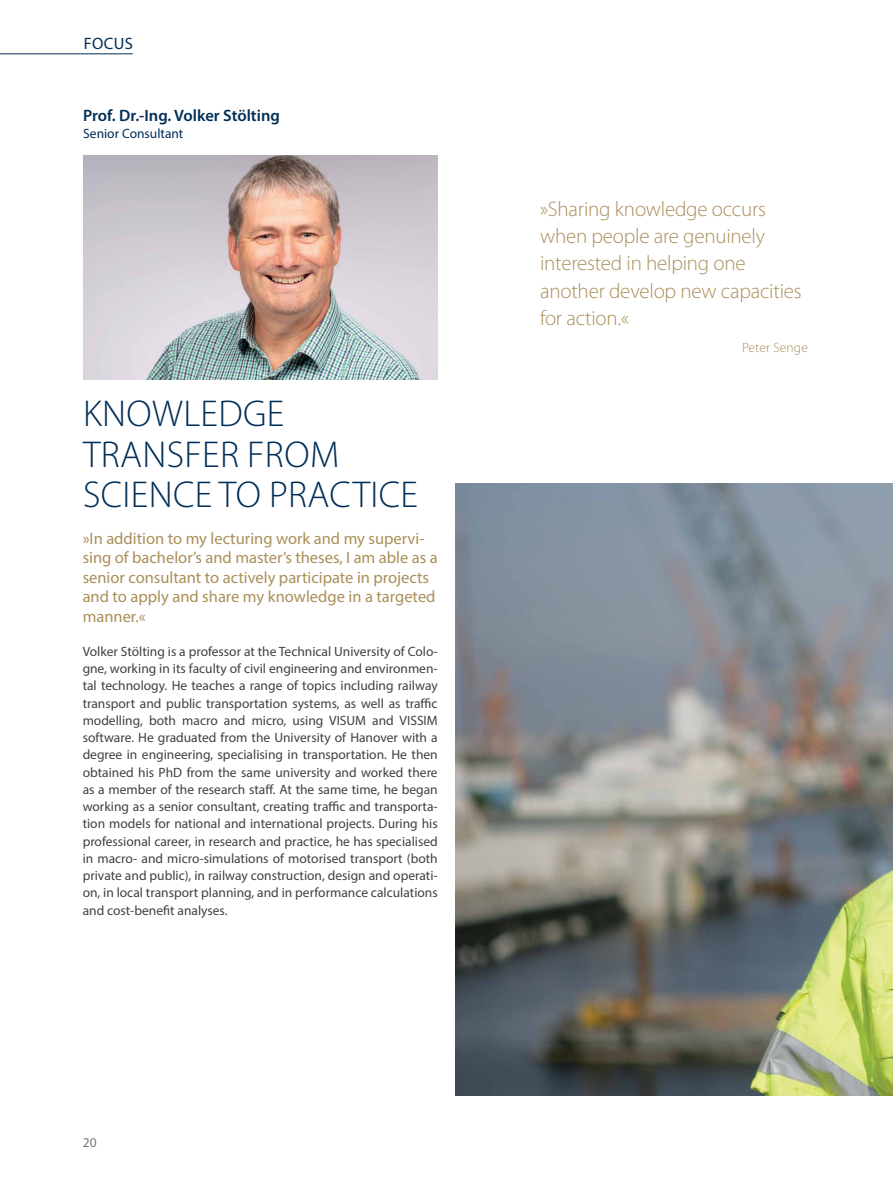
<style>
.page{position:relative;width:893px;height:1191px;background:#fff}
.page>*{position:absolute;margin:0;border:0;box-sizing:border-box;transform-origin:0 0}
.t1{font:300 37.5px/40.5px "Myriad Pro";letter-spacing:.01em;color:#002e56}
.t2{font:300 21px/27px "Myriad Pro";letter-spacing:-.01em;color:#aa8f59}
.t3{font:16.5px/19.5px "Myriad Pro";color:#aa8f59}
.t4{font:600 16.5px "Myriad Pro";color:#002e56}
.t5{font:16.5px "Myriad Pro";letter-spacing:.02em;color:#002e56}
.t6{font:13.5px/17.2px "Myriad Pro";color:#414042;text-align:justify}
.t7{font:13.5px "Myriad Pro";color:#002e56}
.t8{font:300 13.5px "Myriad Pro";letter-spacing:.01em;color:#aa8f59}
.t9{font:13.5px "Myriad Pro";color:#77787b}
</style>
<div class="page">
<hr style="left:0;top:53px;width:133px;height:1px;background:#002e56">
<img style="left:455px;top:483px;width:438px;height:612px">
<img style="left:83px;top:156px;width:355px;height:224px">
<p class="t5" style="left:84px;top:33px;width:51px">FOCUS</p>
<p class="t4" style="left:83px;top:105px;width:198px">Prof. Dr.-Ing. Volker Stölting</p>
<p class="t7" style="left:83px;top:125px;width:102px">Senior Consultant</p>
<h1 class="t1" style="left:83px;top:393px;width:337px">KNOWLEDGE<br>TRANSFER FROM<br>SCIENCE TO PRACTICE</h1>
<p class="t3" style="left:83px;top:528px;width:357px">»In addition to my lecturing work and my supervi&shy;sing of bachelor’s and master’s theses, I am able as a senior consultant to actively participate in projects and to apply and share my knowledge in a targeted manner.«</p>
<p class="t6" style="left:83px;top:642px;width:357px">Volker Stölting is a professor at the Technical University of Colo&shy;gne, working in its faculty of civil engineering and environmen&shy;tal technology. He teaches a range of topics including railway transport and public transportation systems, as well as traffic modelling, both macro and micro, using VISUM and VISSIM software. He graduated from the University of Hanover with a degree in engineering, specialising in transportation. He then obtained his PhD from the same university and worked there as a member of the research staff. At the same time, he began working as a senior consultant, creating traffic and transporta&shy;tion models for national and international projects. During his professional career, in research and practice, he has specialised in macro- and micro-simulations of motorised transport (both private and public), in railway construction, design and operati&shy;on, in local transport planning, and in performance calculations and cost-benefit analyses.</p>
<p class="t9" style="left:83px;top:1134px;width:15px">20</p>
<h2 class="t2" style="left:540px;top:196px;width:263px">»Sharing knowledge occurs when people are genuinely interested in helping one another develop new capacities for action.«</h2>
<p class="t8" style="left:742px;top:339px;width:67px">Peter Senge</p>
</div>
